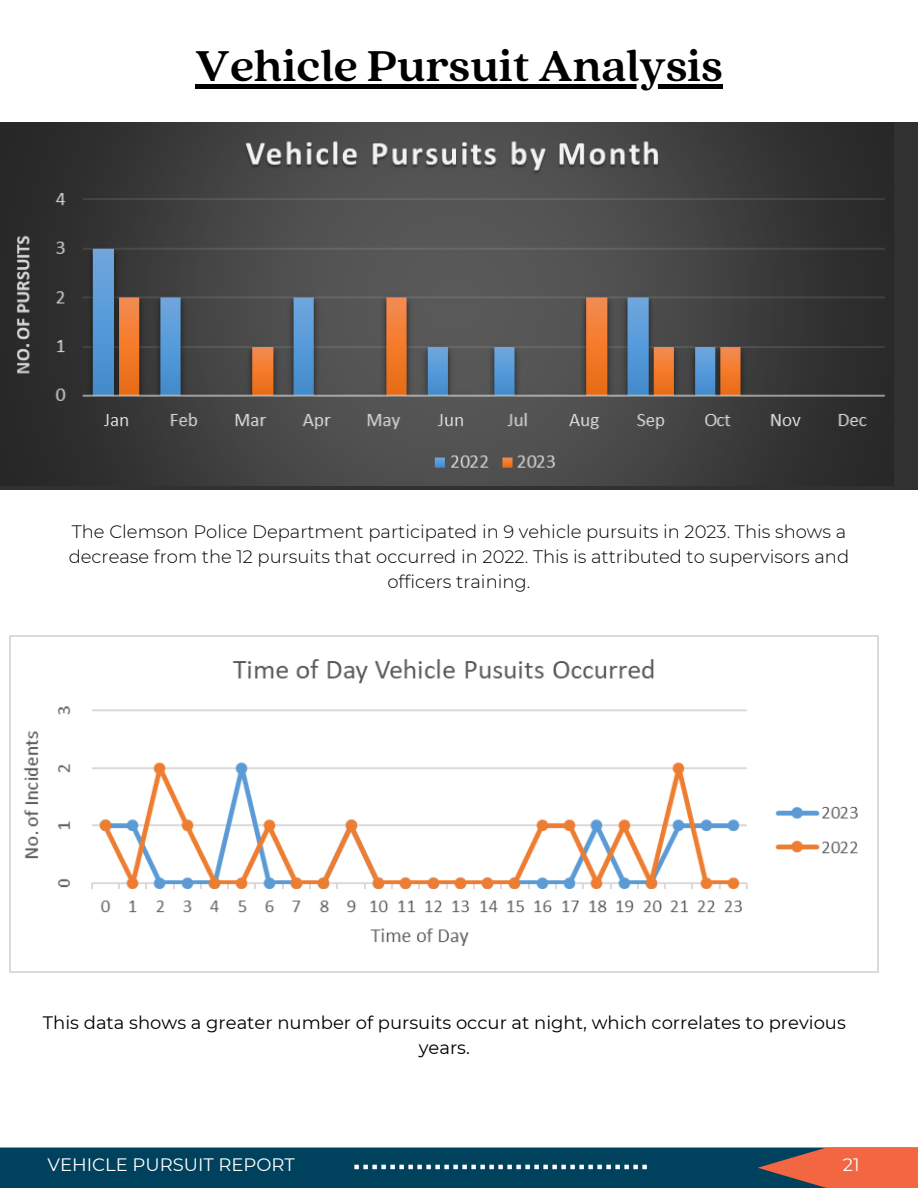
<style>
.page{position:relative;width:918px;height:1188px;background:#fff}
.page>*{position:absolute;margin:0;border:0;box-sizing:border-box;transform-origin:0 0}
.t1{font:700 48px "Quincy CF";color:#000}
.t2{font:300 18px/24.8px "Montserrat";color:#000;text-align:center}
.t3{font:18px/24.8px "Montserrat";color:#000;text-align:center}
.t4{font:18px "Montserrat";color:#fff}
</style>
<div class="page">
<div style="left:0;top:122px;width:918px;height:368px;background:#313131"></div>
<img style="left:17px;top:122px;width:868px;height:364px">
<img style="left:10px;top:635px;width:868px;height:338px">
<div style="left:0;top:1148px;width:918px;height:40px;background:#00415d"></div>
<svg style="left:758px;top:1148px;width:160px;height:40px"></svg>
<svg style="left:354px;top:1165px;width:293px;height:4px"></svg>
<div style="left:195px;top:84px;width:528px;height:5px;background:#000"></div>
<p class="t1" style="left:195px;top:34px;width:529px">Vehicle Pursuit Analysis</p>
<p class="t2" style="left:69px;top:520px;width:782px">The Clemson Police Department participated in 9 vehicle pursuits in 2023. This shows a decrease from the 12 pursuits that occurred in 2022. This is attributed to supervisors and officers training.</p>
<p class="t3" style="left:43px;top:1010px;width:804px">This data shows a greater number of pursuits occur at night, which correlates to previous years.</p>
<h2 class="t4" style="left:48px;top:1154px;width:249px">VEHICLE PURSUIT REPORT</h2>
<p class="t4" style="left:843px;top:1154px;width:18px">21</p>
</div>
